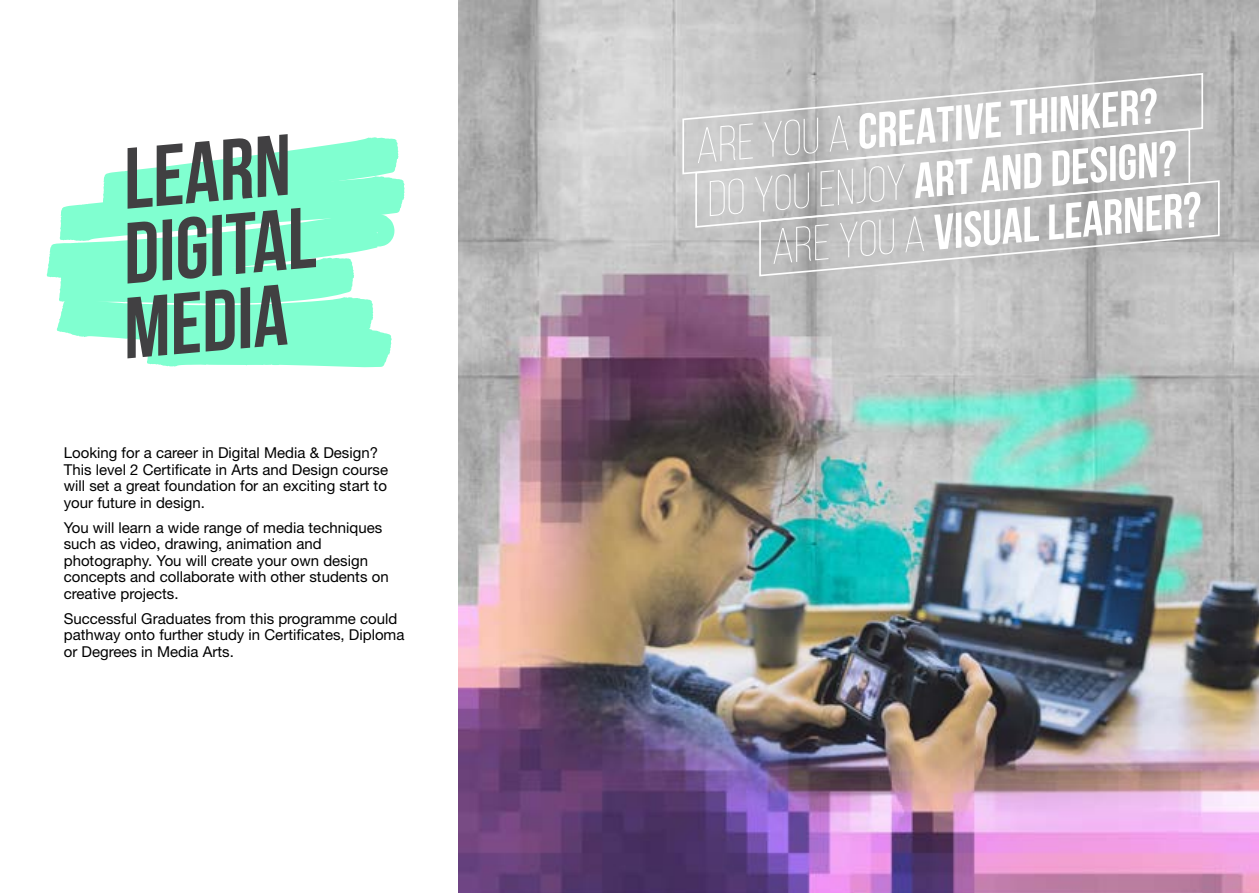
<style>
.page{position:relative;width:1259px;height:893px;background:#fff}
.page>*{position:absolute;margin:0;border:0;box-sizing:border-box;transform-origin:0 0}
.t1{font:700 86.25px/74.6px "Bebas Neue";color:#414042}
.t2{font:700 49.95px "Bebas Neue";color:#fff}
.t3{font:15px/16.5px "Helvetica Neue";color:#000}
.s1{font-weight:300}
</style>
<div class="page">
<svg style="left:47px;top:137px;width:358px;height:230px"></svg>
<img style="left:458px;top:0;width:801px;height:893px">
<svg style="left:681px;top:72px;width:523px;height:103px;background:#c3c3c3"></svg>
<svg style="left:694px;top:128px;width:497px;height:101px;background:#c4c4c4"></svg>
<svg style="left:758px;top:179px;width:462px;height:98px;background:#bdbdbd"></svg>
<h1 class="t1" style="left:105px;top:142px;width:201px;rotate:-5deg">LEARN<br>DIGITAL<br>MEDIA</h1>
<p class="t3" style="left:64px;top:444px;width:326px">Looking for a career in Digital Media &amp; Design?<br>This level 2 Certificate in Arts and Design course will set a great foundation for an exciting start to your future in design.</p>
<p class="t3" style="left:64px;top:519px;width:326px">You will learn a wide range of media techniques such as video, drawing, animation and photography. You will create your own design concepts and collaborate with other students on creative projects.</p>
<p class="t3" style="left:64px;top:610px;width:342px">Successful Graduates from this programme could pathway onto further study in Certificates, Diploma or Degrees in Media Arts.</p>
<h2 class="t2" style="left:692px;top:119px;width:465px;rotate:-5deg"><span class="s1">ARE YOU A</span> CREATIVE THINKER?</h2>
<h2 class="t2" style="left:704px;top:172px;width:472px;rotate:-5deg"><span class="s1">DO YOU ENJOY</span> ART AND DESIGN?</h2>
<h2 class="t2" style="left:768px;top:220px;width:432px;rotate:-5deg"><span class="s1">ARE YOU A</span> VISUAL LEARNER?</h2>
</div>
